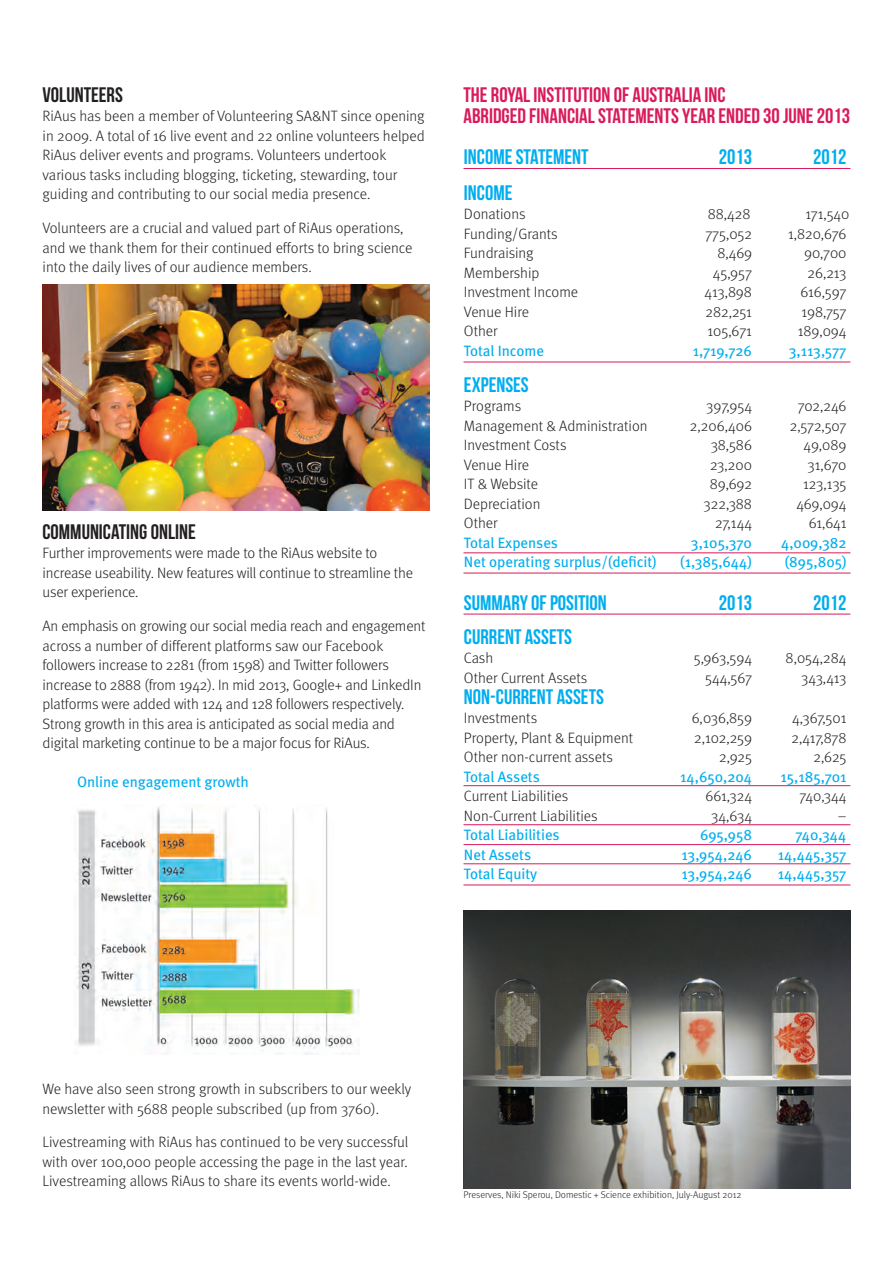
<style>
.page{position:relative;width:893px;height:1263px;background:#fff}
.page>*{position:absolute;margin:0;border:0;box-sizing:border-box;transform-origin:0 0}
.t1{font:21px "Bebas Neue";color:#00aeef}
.t2{font:21px "Bebas Neue";color:#d91a5b}
.t3{font:21px "Bebas Neue";color:#231f20}
.t4{font:300 15px/19.5px "Meta";letter-spacing:-.005em;color:#231f20}
.t5{font:15px "Meta";color:#00aeef}
.t6{font:300 9.75px "Meta";color:#231f20}
</style>
<div class="page">
<hr style="left:463px;top:573px;width:387px;height:1px;background:#d91a5b">
<hr style="left:463px;top:552px;width:387px;height:1px;background:#d91a5b">
<hr style="left:463px;top:168px;width:387px;height:1px;background:#d91a5b">
<hr style="left:463px;top:362px;width:387px;height:1px;background:#d91a5b">
<hr style="left:463px;top:614px;width:387px;height:1px;background:#d91a5b">
<hr style="left:463px;top:785px;width:387px;height:1px;background:#d91a5b">
<hr style="left:463px;top:863px;width:387px;height:1px;background:#d91a5b">
<hr style="left:463px;top:844px;width:387px;height:1px;background:#d91a5b">
<img style="left:463px;top:910px;width:387px;height:278px">
<img style="left:43px;top:285px;width:386px;height:225px">
<hr style="left:463px;top:884px;width:387px;height:1px;background:#d91a5b">
<hr style="left:463px;top:824px;width:387px;height:1px;background:#d91a5b">
<img style="left:76px;top:807px;width:284px;height:247px">
<p class="t3" style="left:43px;top:83px;width:82px">VOLUNTEERS</p>
<p class="t4" style="left:43px;top:106px;width:384px">RiAus has been a member of Volunteering SA&amp;NT since opening in 2009. A total of 16 live event and 22 online volunteers helped RiAus deliver events and programs. Volunteers undertook various tasks including blogging, ticketing, stewarding, tour guiding and contributing to our social media presence.</p>
<p class="t4" style="left:43px;top:218px;width:371px">Volunteers are a crucial and valued part of RiAus operations, and we thank them for their continued efforts to bring science into the daily lives of our audience members.</p>
<p class="t3" style="left:43px;top:520px;width:155px">COMMUNICATING ONLINE</p>
<p class="t4" style="left:43px;top:543px;width:372px">Further improvements were made to the RiAus website to increase useability. New features will continue to streamline the user experience.</p>
<p class="t4" style="left:43px;top:616px;width:384px">An emphasis on growing our social media reach and engagement across a number of different platforms saw our Facebook followers increase to 2281 (from 1598) and Twitter followers increase to 2888 (from 1942). In mid 2013, Google+ and LinkedIn platforms were added with 124 and 128 followers respectively.<br>Strong growth in this area is anticipated as social media and digital marketing continue to be a major focus for RiAus.</p>
<p class="t5" style="left:77px;top:772px;width:173px">Online engagement growth</p>
<p class="t2" style="left:463px;top:83px;width:264px">THE ROYAL INSTITUTION OF AUSTRALIA INC</p>
<p class="t2" style="left:463px;top:104px;width:388px">ABRIDGED FINANCIAL STATEMENTS YEAR ENDED 30 JUNE 2013</p>
<p class="t1" style="left:464px;top:146px;width:126px">INCOME STATEMENT</p>
<p class="t1" style="left:719px;top:146px;width:35px">2013</p>
<p class="t1" style="left:813px;top:146px;width:35px">2012</p>
<p class="t1" style="left:464px;top:181px;width:50px">INCOME</p>
<p class="t4" style="left:464px;top:204px;width:63px">Donations</p>
<p class="t4" style="left:708px;top:204px;width:44px">88,428</p>
<p class="t4" style="left:805px;top:204px;width:45px">171,540</p>
<p class="t4" style="left:464px;top:224px;width:95px">Funding/Grants</p>
<p class="t4" style="left:705px;top:224px;width:48px">775,052</p>
<p class="t4" style="left:788px;top:224px;width:60px">1,820,676</p>
<p class="t4" style="left:464px;top:243px;width:71px">Fundraising</p>
<p class="t4" style="left:717px;top:243px;width:36px">8,469</p>
<p class="t4" style="left:804px;top:243px;width:44px">90,700</p>
<p class="t4" style="left:464px;top:263px;width:77px">Membership</p>
<p class="t4" style="left:713px;top:263px;width:41px">45,957</p>
<p class="t4" style="left:807px;top:263px;width:41px">26,213</p>
<p class="t4" style="left:464px;top:282px;width:116px">Investment Income</p>
<p class="t4" style="left:705px;top:282px;width:49px">413,898</p>
<p class="t4" style="left:800px;top:282px;width:48px">616,597</p>
<p class="t4" style="left:464px;top:302px;width:67px">Venue Hire</p>
<p class="t4" style="left:705px;top:302px;width:48px">282,251</p>
<p class="t4" style="left:801px;top:302px;width:47px">198,757</p>
<p class="t4" style="left:464px;top:321px;width:35px">Other</p>
<p class="t4" style="left:707px;top:321px;width:46px">105,671</p>
<p class="t4" style="left:798px;top:321px;width:50px">189,094</p>
<p class="t5" style="left:464px;top:341px;width:82px">Total Income</p>
<p class="t5" style="left:693px;top:341px;width:61px">1,719,726</p>
<p class="t5" style="left:789px;top:341px;width:59px">3,113,577</p>
<p class="t1" style="left:464px;top:373px;width:66px">EXPENSES</p>
<p class="t4" style="left:464px;top:396px;width:59px">Programs</p>
<p class="t4" style="left:706px;top:396px;width:47px">397,954</p>
<p class="t4" style="left:798px;top:396px;width:50px">702,246</p>
<p class="t4" style="left:464px;top:416px;width:185px">Management &amp; Administration</p>
<p class="t4" style="left:690px;top:416px;width:64px">2,206,406</p>
<p class="t4" style="left:790px;top:416px;width:58px">2,572,507</p>
<p class="t4" style="left:464px;top:435px;width:104px">Investment Costs</p>
<p class="t4" style="left:711px;top:435px;width:43px">38,586</p>
<p class="t4" style="left:804px;top:435px;width:44px">49,089</p>
<p class="t4" style="left:464px;top:455px;width:67px">Venue Hire</p>
<p class="t4" style="left:710px;top:455px;width:43px">23,200</p>
<p class="t4" style="left:808px;top:455px;width:40px">31,670</p>
<p class="t4" style="left:464px;top:474px;width:76px">IT &amp; Website</p>
<p class="t4" style="left:710px;top:474px;width:44px">89,692</p>
<p class="t4" style="left:803px;top:474px;width:45px">123,135</p>
<p class="t4" style="left:464px;top:494px;width:78px">Depreciation</p>
<p class="t4" style="left:704px;top:494px;width:50px">322,388</p>
<p class="t4" style="left:796px;top:494px;width:52px">469,094</p>
<p class="t4" style="left:464px;top:513px;width:35px">Other</p>
<p class="t4" style="left:715px;top:513px;width:38px">27,144</p>
<p class="t4" style="left:809px;top:513px;width:39px">61,641</p>
<p class="t5" style="left:464px;top:533px;width:96px">Total Expenses</p>
<p class="t5" style="left:691px;top:533px;width:63px">3,105,370</p>
<p class="t5" style="left:781px;top:533px;width:67px">4,009,382</p>
<p class="t5" style="left:464px;top:553px;width:194px">Net operating surplus/(deficit)</p>
<p class="t5" style="left:680px;top:553px;width:73px">(1,385,644)</p>
<p class="t5" style="left:785px;top:553px;width:63px">(895,805)</p>
<p class="t1" style="left:464px;top:591px;width:144px">SUMMARY OF POSITION</p>
<p class="t1" style="left:719px;top:591px;width:35px">2013</p>
<p class="t1" style="left:813px;top:591px;width:35px">2012</p>
<p class="t1" style="left:464px;top:625px;width:110px">CURRENT ASSETS</p>
<p class="t4" style="left:464px;top:648px;width:31px">Cash</p>
<p class="t4" style="left:694px;top:648px;width:60px">5,963,594</p>
<p class="t4" style="left:786px;top:648px;width:62px">8,054,284</p>
<p class="t4" style="left:464px;top:667px;width:125px">Other Current Assets</p>
<p class="t4" style="left:705px;top:667px;width:48px">544,567</p>
<p class="t4" style="left:801px;top:667px;width:47px">343,413</p>
<p class="t1" style="left:464px;top:685px;width:142px">NON-CURRENT ASSETS</p>
<p class="t4" style="left:464px;top:708px;width:75px">Investments</p>
<p class="t4" style="left:692px;top:708px;width:62px">6,036,859</p>
<p class="t4" style="left:792px;top:708px;width:56px">4,367,501</p>
<p class="t4" style="left:464px;top:727px;width:171px">Property, Plant &amp; Equipment</p>
<p class="t4" style="left:694px;top:727px;width:59px">2,102,259</p>
<p class="t4" style="left:791px;top:727px;width:57px">2,417,878</p>
<p class="t4" style="left:464px;top:747px;width:150px">Other non-current assets</p>
<p class="t4" style="left:719px;top:747px;width:34px">2,925</p>
<p class="t4" style="left:813px;top:747px;width:35px">2,625</p>
<p class="t5" style="left:464px;top:767px;width:77px">Total Assets</p>
<p class="t5" style="left:680px;top:767px;width:73px">14,650,204</p>
<p class="t5" style="left:781px;top:767px;width:67px">15,185,701</p>
<p class="t4" style="left:464px;top:786px;width:106px">Current Liabilities</p>
<p class="t4" style="left:705px;top:786px;width:48px">661,324</p>
<p class="t4" style="left:799px;top:786px;width:49px">740,344</p>
<p class="t4" style="left:464px;top:805px;width:135px">Non-Current Liabilities</p>
<p class="t4" style="left:711px;top:805px;width:42px">34,634</p>
<p class="t4" style="left:838px;top:805px;width:10px">–</p>
<p class="t5" style="left:464px;top:825px;width:97px">Total Liabilities</p>
<p class="t5" style="left:700px;top:825px;width:53px">695,958</p>
<p class="t5" style="left:795px;top:825px;width:53px">740,344</p>
<p class="t5" style="left:464px;top:845px;width:69px">Net Assets</p>
<p class="t5" style="left:682px;top:845px;width:72px">13,954,246</p>
<p class="t5" style="left:778px;top:845px;width:70px">14,445,357</p>
<p class="t5" style="left:464px;top:864px;width:75px">Total Equity</p>
<p class="t5" style="left:682px;top:864px;width:72px">13,954,246</p>
<p class="t5" style="left:778px;top:864px;width:70px">14,445,357</p>
<p class="t4" style="left:43px;top:1079px;width:370px">We have also seen strong growth in subscribers to our weekly newsletter with 5688 people subscribed (up from 3760).</p>
<p class="t4" style="left:43px;top:1132px;width:367px;text-align:justify">Livestreaming with RiAus has continued to be very successful with over 100,000 people accessing the page in the last year.<br>Livestreaming allows RiAus to share its events world-wide.</p>
<p class="t6" style="left:463px;top:1189px;width:279px">Preserves, Niki Sperou, Domestic + Science exhibition, July-August 2012</p>
</div>
